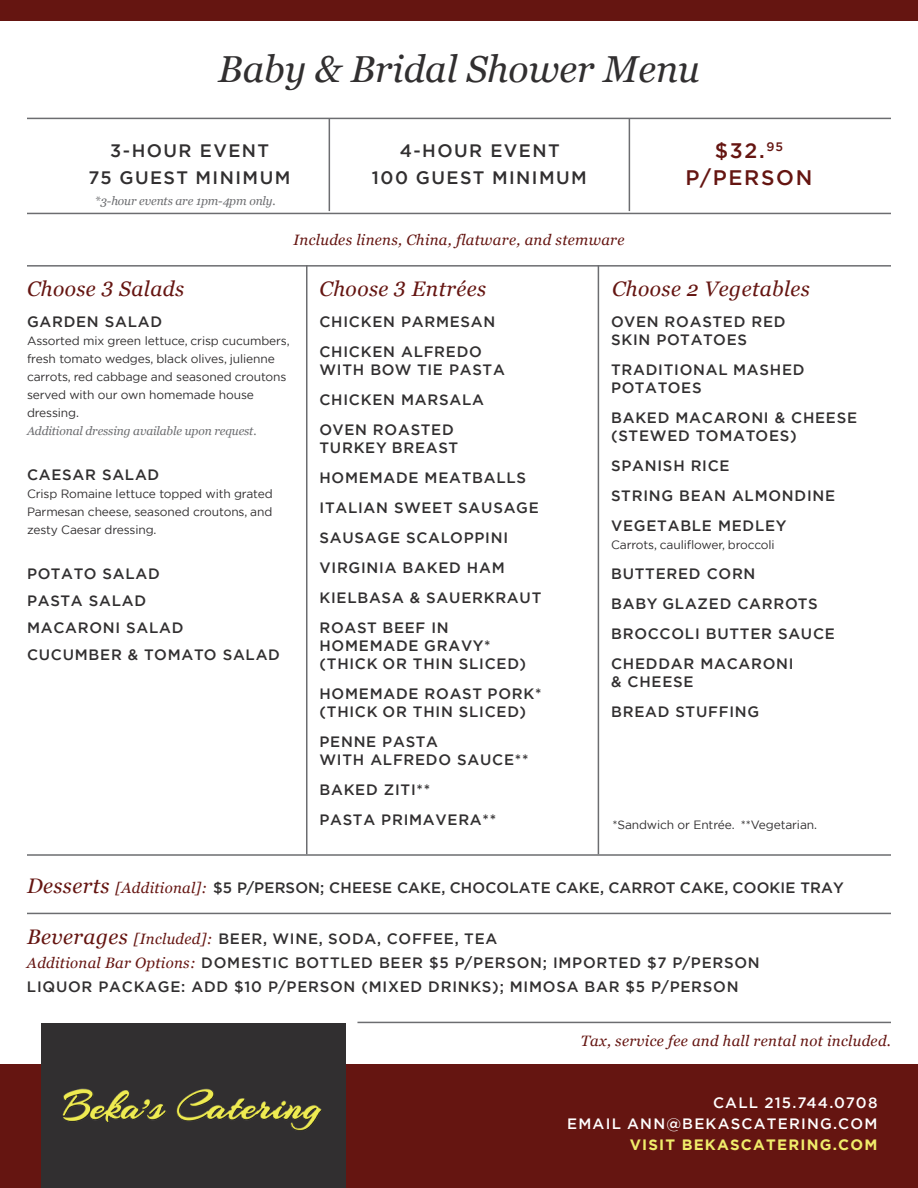
<style>
.page{position:relative;width:918px;height:1188px;background:#fff}
.page>*{position:absolute;margin:0;border:0;box-sizing:border-box;transform-origin:0 0}
.t1{font:italic 37.5px "Georgia";color:#312f30}
.t2{font:italic 21px "Georgia";letter-spacing:.02em;color:#651511}
.t3{font:500 21px/27px "Gotham";letter-spacing:.08em;color:#651511;text-align:center}
.t4{font:500 18px/27px "Gotham";letter-spacing:.08em;color:#312f30;text-align:center}
.t5{font:500 15px/30px "Gotham";letter-spacing:.05em;color:#312f30}
.t6{font:italic 15px "Georgia";letter-spacing:.02em;color:#651511}
.t7{font:500 15px "Gotham";letter-spacing:.01em;color:#312f30}
.t8{font:500 15px/21px "Gotham";letter-spacing:.08em;color:#fff;text-align:right}
.t9{font:700 15px "Gotham";letter-spacing:.08em;color:#f0ed6a}
.t10{font:12px/18px "Gotham";letter-spacing:-.01em;color:#312f30}
.t11{font:italic 12px "Georgia";letter-spacing:-.01em;color:#6c6d70}
.s1{font-family:"Georgia";font-weight:400;font-style:italic;font-size:21px;color:#651511}
.s2{font-family:"Georgia";font-weight:400;font-style:italic;color:#651511}
</style>
<div class="page">
<div style="left:0;top:1064px;width:918px;height:124px;background:#651511"></div>
<div style="left:0;top:0;width:918px;height:21px;background:#651511"></div>
<hr style="left:27px;top:118px;width:864px;height:1px;background:#6c6d70">
<hr style="left:27px;top:213px;width:864px;height:1px;background:#6c6d70">
<hr style="left:27px;top:854px;width:864px;height:2px;background:#6c6d70">
<hr style="left:27px;top:265px;width:864px;height:2px;background:#6c6d70">
<hr style="left:306px;top:265px;width:2px;height:589px;background:#6c6d70">
<hr style="left:598px;top:265px;width:1px;height:589px;background:#6c6d70">
<hr style="left:357px;top:1022px;width:534px;height:1px;background:#6c6d70">
<div style="left:41px;top:1024px;width:305px;height:164px;background:#312f30"></div>
<img style="left:62px;top:1088px;width:260px;height:43px">
<hr style="left:329px;top:118px;width:1px;height:93px;background:#6c6d70">
<hr style="left:629px;top:118px;width:1px;height:93px;background:#6c6d70">
<hr style="left:27px;top:913px;width:864px;height:1px;background:#6c6d70">
<h1 class="t1" style="left:218px;top:42px;width:483px">Baby &amp; Bridal Shower Menu</h1>
<p class="t4" style="left:88px;top:137px;width:203px">3-HOUR EVENT<br>75 GUEST MINIMUM</p>
<p class="t4" style="left:372px;top:137px;width:216px">4-HOUR EVENT<br>100 GUEST MINIMUM</p>
<p class="t11" style="left:95px;top:192px;width:182px">*3-hour events are 1pm-4pm only.</p>
<p class="t6" style="left:293px;top:229px;width:333px">Includes linens, China, flatware, and stemware</p>
<h2 class="t3" style="left:686px;top:137px;width:128px">$32.<sup>95<br></sup>P/PERSON</h2>
<h2 class="t2" style="left:27px;top:274px;width:159px">Choose 3 Salads</h2>
<h2 class="t2" style="left:320px;top:274px;width:168px">Choose 3 Entrées</h2>
<h2 class="t2" style="left:612px;top:274px;width:199px">Choose 2 Vegetables</h2>
<p class="t5" style="left:27px;top:307px;width:137px">GARDEN SALAD</p>
<p class="t10" style="left:27px;top:332px;width:264px">Assorted mix green lettuce, crisp cucumbers, fresh tomato wedges, black olives, julienne carrots, red cabbage and seasoned croutons served with our own homemade house dressing.</p>
<p class="t11" style="left:27px;top:422px;width:231px">Additional dressing available upon request.</p>
<p class="t5" style="left:27px;top:460px;width:134px">CAESAR SALAD</p>
<p class="t10" style="left:27px;top:485px;width:247px;text-align:justify">Crisp Romaine lettuce topped with grated Parmesan cheese, seasoned croutons, and zesty Caesar dressing.</p>
<p class="t5" style="left:27px;top:560px;width:255px;line-height:27px">POTATO SALAD<br>PASTA SALAD<br>MACARONI SALAD<br>CUCUMBER &amp; TOMATO SALAD</p>
<p class="t5" style="left:320px;top:307px;width:177px">CHICKEN PARMESAN<br>CHICKEN ALFREDO</p>
<p class="t5" style="left:320px;top:355px;width:187px">WITH BOW TIE PASTA<br>CHICKEN MARSALA<br>OVEN ROASTED</p>
<p class="t5" style="left:320px;top:433px;width:223px">TURKEY BREAST<br>HOMEMADE MEATBALLS<br>ITALIAN SWEET SAUSAGE<br>SAUSAGE SCALOPPINI<br>VIRGINIA BAKED HAM<br>KIELBASA &amp; SAUERKRAUT<br>ROAST BEEF IN</p>
<p class="t5" style="left:320px;top:637px;width:208px;line-height:18px">HOMEMADE GRAVY* (THICK OR THIN SLICED)</p>
<p class="t5" style="left:320px;top:685px;width:224px;line-height:18px">HOMEMADE ROAST PORK* (THICK OR THIN SLICED)</p>
<p class="t5" style="left:320px;top:733px;width:211px;line-height:18px">PENNE PASTA<br>WITH ALFREDO SAUCE**</p>
<p class="t5" style="left:320px;top:775px;width:178px">BAKED ZITI**<br>PASTA PRIMAVERA**</p>
<p class="t5" style="left:611px;top:313px;width:176px;line-height:18px">OVEN ROASTED RED<br>SKIN POTATOES</p>
<p class="t5" style="left:611px;top:361px;width:195px;line-height:18px">TRADITIONAL MASHED<br>POTATOES</p>
<p class="t5" style="left:611px;top:409px;width:247px;line-height:18px">BAKED MACARONI &amp; CHEESE (STEWED TOMATOES)</p>
<p class="t5" style="left:611px;top:451px;width:226px">SPANISH RICE<br>STRING BEAN ALMONDINE<br>VEGETABLE MEDLEY</p>
<p class="t10" style="left:611px;top:536px;width:165px">Carrots, cauliflower, broccoli</p>
<p class="t5" style="left:611px;top:559px;width:225px">BUTTERED CORN<br>BABY GLAZED CARROTS<br>BROCCOLI BUTTER SAUCE<br>CHEDDAR MACARONI</p>
<p class="t5" style="left:611px;top:667px;width:150px">&amp; CHEESE<br>BREAD STUFFING</p>
<p class="t10" style="left:612px;top:816px;width:206px">*Sandwich or Entrée. **Vegetarian.</p>
<p class="t7" style="left:27px;top:878px;width:819px"><span class="s1">Desserts</span> <span class="s2">[Additional]:</span> $5 P/PERSON; CHEESE CAKE, CHOCOLATE CAKE, CARROT CAKE, COOKIE TRAY</p>
<p class="t5" style="left:27px;top:926px;width:734px;line-height:24px"><span class="s1">Beverages</span> <span class="s2">[Included]:</span> BEER, WINE, SODA, COFFEE, TEA<br><span class="s2">Additional Bar Options:</span> DOMESTIC BOTTLED BEER $5 P/PERSON; IMPORTED $7 P/PERSON<br>LIQUOR PACKAGE: ADD $10 P/PERSON (MIXED DRINKS); MIMOSA BAR $5 P/PERSON</p>
<p class="t6" style="left:581px;top:1030px;width:312px">Tax, service fee and hall rental not included.</p>
<p class="t8" style="left:567px;top:1092px;width:312px">CALL 215.744.0708<br>EMAIL ANN@BEKASCATERING.COM</p>
<p class="t9" style="left:630px;top:1135px;width:249px">VISIT BEKASCATERING.COM</p>
</div>
